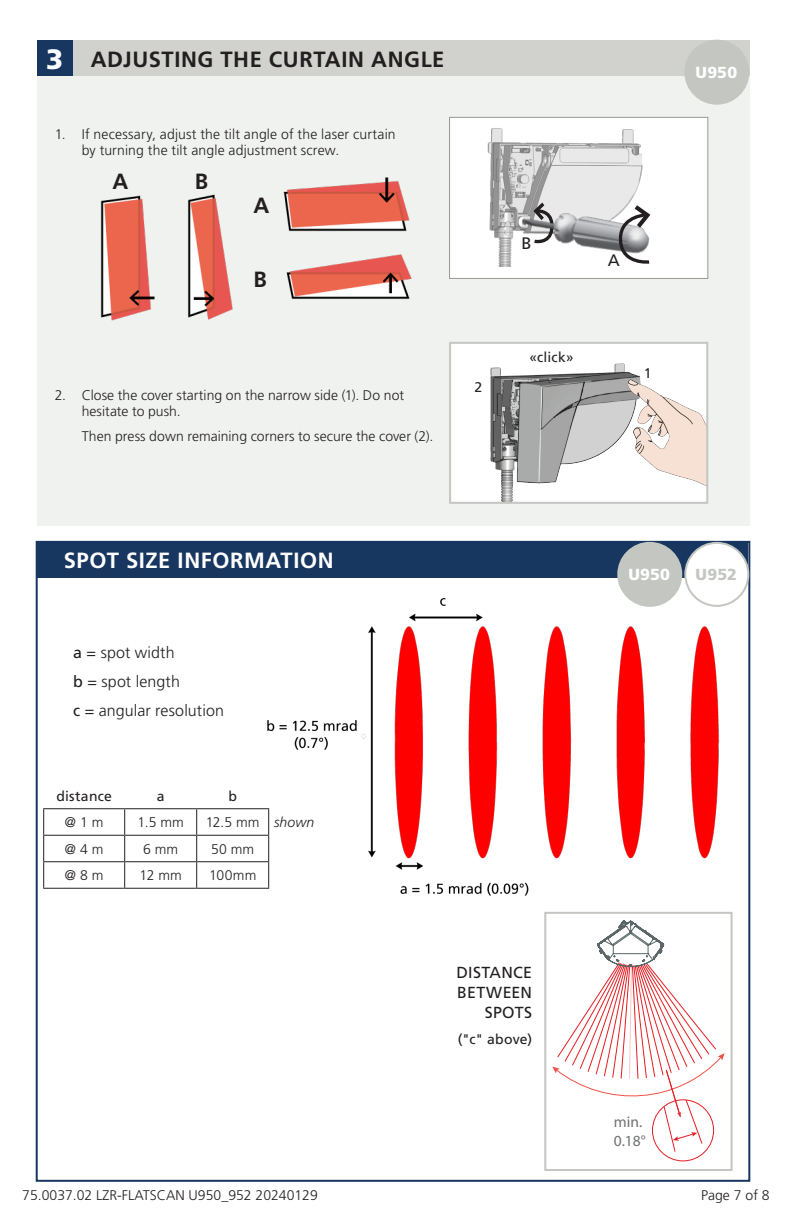
<style>
.page{position:relative;width:792px;height:1224px;background:#fff}
.page>*{position:absolute;margin:0;border:0;box-sizing:border-box;transform-origin:0 0}
.new{font:900 28px "Frutiger LT Std";color:#fff}
.TITRE_1{font:700 22px "Frutiger LT Std";letter-spacing:.025em;color:#231f20}
.new-2{font:700 22px "Frutiger LT Std";letter-spacing:.025em;color:#fff}
.t1{font:16.6px "Frutiger LT Std";color:#231f20}
.CORPS_TXT{font:300 16px "Frutiger LT Std";letter-spacing:.01em;color:#231f20}
.CORPS_TXT-2{font:16px "Frutiger LT Std";letter-spacing:.02em;color:#231f20}
.CORPS_TXT-3{font:900 16px "Frutiger LT Std";letter-spacing:.015em;color:#fff}
.CORPS_TXT-4{font:900 16px "Frutiger LT Std";color:#c3c6c1}
.t2{font:15.6px/18.6px "Myriad Pro";color:#707172}
.resumé_tech{font:300 14px/16.8px "Frutiger LT Std";letter-spacing:.005em;color:#231f20}
.CORPS_TXT-5{font:300 14px "Frutiger LT Std";letter-spacing:.01em;color:#231f20}
.CORPS_TXT-6{font:14px "Frutiger LT Std";letter-spacing:.015em;color:#231f20}
.resumé_tech-2{font:14px "Frutiger LT Std";letter-spacing:.01em;color:#231f20}
.resumé_tech-3{font:italic 300 14px "Frutiger LT Std";letter-spacing:.01em;color:#231f20}
.s1{font-weight:400}
</style>
<div class="page">
<div style="left:37px;top:40px;width:712px;height:486px;background:#f0f2f0"></div>
<div style="left:37px;top:40px;width:712px;height:36px;background:#d1d2cd"></div>
<img style="left:100px;top:195px;width:55px;height:126px">
<img style="left:188px;top:194px;width:45px;height:126px">
<img style="left:283px;top:177px;width:127px;height:55px">
<img style="left:286px;top:254px;width:126px;height:45px">
<div style="left:37px;top:40px;width:36px;height:36px;background:#173660"></div>
<div style="left:685px;top:41px;width:63px;height:63px;background:#c3c6c1;border-radius:50%"></div>
<div style="left:684px;top:40px;width:65px;height:65px;border:2px solid #c3c6c1;border-radius:50%"></div>
<img style="left:265px;top:592px;width:468px;height:304px">
<div style="left:37px;top:542px;width:710px;height:36px;background:#173660"></div>
<div style="left:618px;top:543px;width:63px;height:63px;background:#c3c6c1;border-radius:50%"></div>
<div style="left:617px;top:542px;width:65px;height:65px;border:2px solid #c3c6c1;border-radius:50%"></div>
<div style="left:685px;top:543px;width:63px;height:63px;background:#fff;border-radius:50%"></div>
<div style="left:684px;top:542px;width:65px;height:65px;border:2px solid #c3c6c1;border-radius:50%"></div>
<svg style="left:552px;top:920px;width:173px;height:232px"></svg>
<div style="left:544px;top:912px;width:189px;height:259px;border:2px solid #c3c6c1"></div>
<div style="left:450px;top:117px;width:258px;height:161px;background:#fff"></div>
<img style="left:487px;top:128px;width:156px;height:139px">
<img style="left:522px;top:167px;width:121px;height:100px">
<svg style="left:619px;top:204px;width:32px;height:63px"></svg>
<div style="left:449px;top:117px;width:259px;height:162px;border:1px solid #969991"></div>
<div style="left:450px;top:343px;width:257px;height:160px;background:#fff"></div>
<img style="left:490px;top:367px;width:107px;height:134px">
<img style="left:597px;top:363px;width:108px;height:123px">
<div style="left:449px;top:342px;width:259px;height:162px;border:2px solid #c3c6c1"></div>
<hr style="left:43px;top:808px;width:82px;height:1px;background:#231f20">
<hr style="left:125px;top:808px;width:72px;height:1px;background:#231f20">
<hr style="left:197px;top:808px;width:72px;height:1px;background:#231f20">
<hr style="left:43px;top:835px;width:82px;height:1px;background:#231f20">
<hr style="left:125px;top:835px;width:72px;height:1px;background:#231f20">
<hr style="left:197px;top:835px;width:72px;height:1px;background:#231f20">
<hr style="left:43px;top:861px;width:82px;height:1px;background:#231f20">
<svg style="left:43px;top:809px;width:1px;height:79px"></svg>
<hr style="left:125px;top:861px;width:72px;height:1px;background:#231f20">
<svg style="left:124px;top:809px;width:1px;height:79px"></svg>
<hr style="left:197px;top:861px;width:72px;height:1px;background:#231f20">
<svg style="left:196px;top:809px;width:1px;height:79px"></svg>
<svg style="left:268px;top:809px;width:1px;height:79px"></svg>
<hr style="left:43px;top:888px;width:82px;height:1px;background:#231f20">
<hr style="left:125px;top:888px;width:72px;height:1px;background:#231f20">
<hr style="left:197px;top:888px;width:72px;height:1px;background:#231f20">
<p class="new" style="left:46px;top:42px;width:19px">3</p>
<p class="TITRE_1" style="left:91px;top:46px;width:355px">ADJUSTING THE CURTAIN ANGLE</p>
<p class="resumé_tech" style="left:82px;top:126px;width:315px;text-indent:-27px">1. If necessary, adjust the tilt angle of the laser curtain by turning the tilt angle adjustment screw.</p>
<p class="TITRE_1" style="left:113px;top:168px;width:17px">A</p>
<p class="TITRE_1" style="left:195px;top:168px;width:15px">B</p>
<p class="TITRE_1" style="left:253px;top:193px;width:17px">A</p>
<p class="TITRE_1" style="left:253px;top:267px;width:15px">B</p>
<p class="resumé_tech" style="left:82px;top:387px;width:324px;line-height:16px;text-indent:-27px">2. Close the cover starting on the narrow side (1). Do not hesitate to push.</p>
<p class="resumé_tech" style="left:82px;top:428px;width:353px">Then press down remaining corners to secure the cover (2).</p>
<p class="resumé_tech-2" style="left:475px;top:379px;width:9px">2</p>
<p class="t1" style="left:522px;top:234px;width:12px">B</p>
<p class="resumé_tech-2" style="left:529px;top:349px;width:46px">«click»</p>
<p class="t1" style="left:608px;top:250px;width:14px">A</p>
<p class="resumé_tech-2" style="left:644px;top:365px;width:9px">1</p>
<p class="CORPS_TXT-3" style="left:696px;top:63px;width:43px">U950</p>
<p class="new-2" style="left:64px;top:548px;width:272px">SPOT SIZE INFORMATION</p>
<p class="CORPS_TXT" style="left:73px;top:644px;width:103px"><span class="s1">a</span> = spot width</p>
<p class="CORPS_TXT" style="left:73px;top:673px;width:108px"><span class="s1">b</span> = spot length</p>
<p class="CORPS_TXT" style="left:73px;top:702px;width:152px"><span class="s1">c</span> = angular resolution</p>
<p class="CORPS_TXT-6" style="left:56px;top:788px;width:57px">distance</p>
<p class="CORPS_TXT-6" style="left:157px;top:788px;width:9px">a</p>
<p class="CORPS_TXT-6" style="left:228px;top:788px;width:10px">b</p>
<p class="CORPS_TXT-5" style="left:65px;top:814px;width:40px">@ 1 m</p>
<p class="CORPS_TXT-5" style="left:138px;top:814px;width:48px">1.5 mm</p>
<p class="CORPS_TXT-5" style="left:206px;top:814px;width:55px">12.5 mm</p>
<p class="CORPS_TXT-5" style="left:65px;top:841px;width:40px">@ 4 m</p>
<p class="CORPS_TXT-5" style="left:143px;top:841px;width:37px">6 mm</p>
<p class="CORPS_TXT-5" style="left:211px;top:841px;width:45px">50 mm</p>
<p class="CORPS_TXT-5" style="left:65px;top:867px;width:40px">@ 8 m</p>
<p class="CORPS_TXT-5" style="left:140px;top:867px;width:44px">12 mm</p>
<p class="CORPS_TXT-5" style="left:209px;top:867px;width:49px">100mm</p>
<p class="resumé_tech-3" style="left:274px;top:814px;width:42px">shown</p>
<p class="CORPS_TXT-3" style="left:628px;top:565px;width:43px">U950</p>
<p class="CORPS_TXT-4" style="left:696px;top:565px;width:43px">U952</p>
<p class="CORPS_TXT-2" style="left:456px;top:963px;width:77px">DISTANCE</p>
<p class="CORPS_TXT-2" style="left:457px;top:983px;width:77px">BETWEEN</p>
<p class="CORPS_TXT-2" style="left:485px;top:1003px;width:49px">SPOTS</p>
<p class="CORPS_TXT-6" style="left:458px;top:1030px;width:76px">("c" above)</p>
<p class="t2" style="left:614px;top:1112px;width:33px">min.<br>0.18°</p>
<p class="resumé_tech" style="left:22px;top:1187px;width:297px">75.0037.02 LZR-FLATSCAN U950_952 20240129</p>
<p class="resumé_tech" style="left:701px;top:1187px;width:70px">Page 7 of 8</p>
</div>
